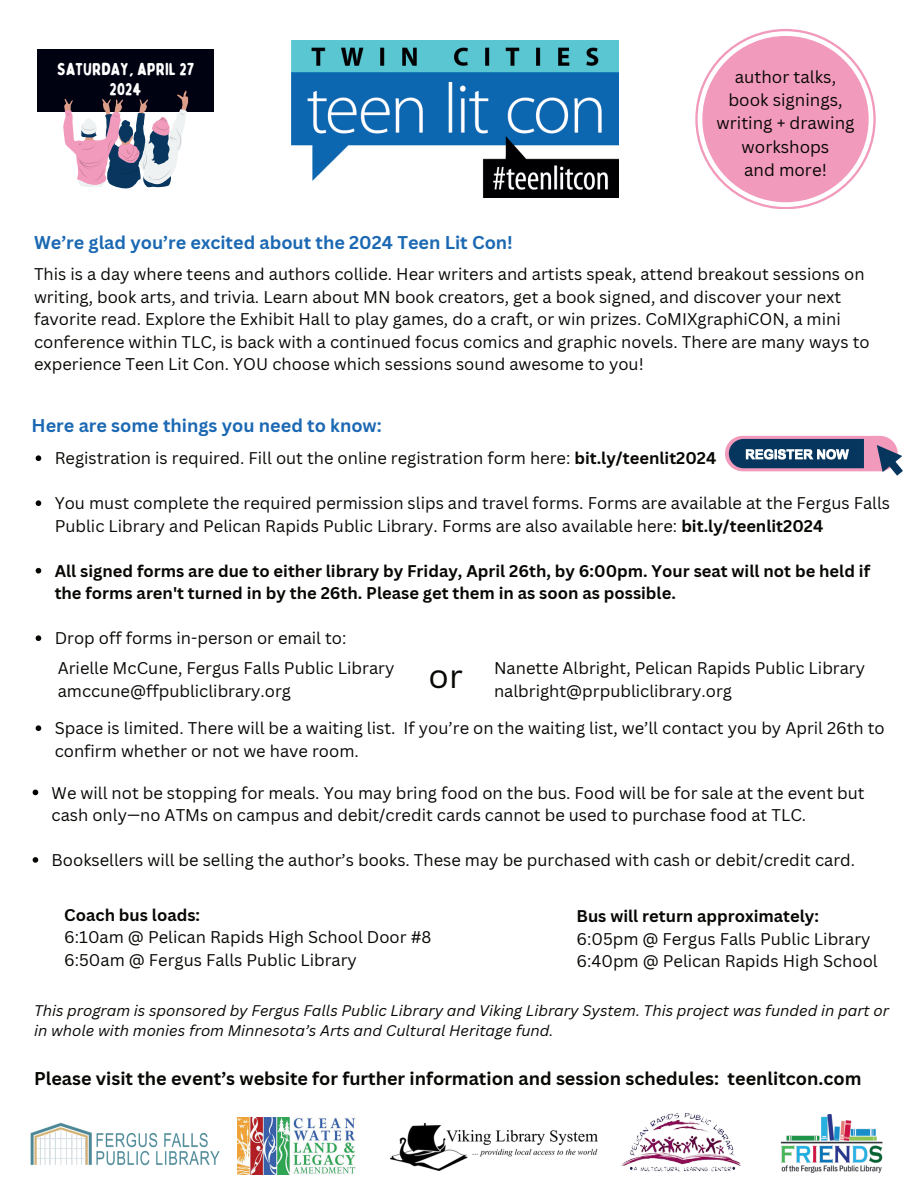
<style>
.page{position:relative;width:918px;height:1188px;background:#fff}
.page>*{position:absolute;margin:0;border:0;box-sizing:border-box;transform-origin:0 0}
.t1{font:700 18px "Canva Sans";color:#080704}
.t2{font:700 18px "Canva Sans";color:#1b68b3}
.t3{font:17.4px/19.6px "Bobby Jones Soft";color:#fff;text-align:center}
.t4{font:16.95px/23.4px "Canva Sans";color:#080704;text-align:center}
.t5{font:16.5px/22.5px "Canva Sans";color:#080704}
.t6{font:700 16.5px/22.5px "Canva Sans";color:#080704}
.t7{font:italic 15px/20.2px "Canva Sans";color:#080704}
.s1{font-weight:700}
</style>
<div class="page">
<svg style="left:695px;top:29px;width:180px;height:180px"></svg>
<div style="left:702px;top:36px;width:167px;height:166px;background:#f29abc;border-radius:50%"></div>
<img style="left:391px;top:1123px;width:206px;height:48px">
<img style="left:781px;top:1114px;width:102px;height:59px">
<img style="left:30px;top:1122px;width:190px;height:44px">
<img style="left:621px;top:1113px;width:120px;height:59px">
<img style="left:238px;top:1118px;width:118px;height:56px">
<img style="left:292px;top:41px;width:326px;height:156px">
<div style="left:38px;top:49px;width:176px;height:63px;background:#000211"></div>
<svg style="left:63px;top:91px;width:125px;height:97px"></svg>
<svg style="left:725px;top:436px;width:173px;height:35px"></svg>
<svg style="left:877px;top:445px;width:26px;height:30px"></svg>
<svg style="left:729px;top:439px;width:137px;height:29px;background:#395c7c"></svg>
<svg style="left:36px;top:455px;width:5px;height:6px"></svg>
<svg style="left:36px;top:500px;width:5px;height:6px"></svg>
<svg style="left:36px;top:568px;width:5px;height:6px"></svg>
<svg style="left:36px;top:635px;width:5px;height:6px"></svg>
<svg style="left:36px;top:725px;width:5px;height:6px"></svg>
<svg style="left:33px;top:790px;width:5px;height:5px"></svg>
<svg style="left:33px;top:857px;width:5px;height:6px"></svg>
<p class="t3" style="left:57px;top:60px;width:139px">SATURDAY, APRIL 27<br>2024</p>
<p class="t2" style="left:34px;top:232px;width:480px">We’re glad you’re excited about the 2024 Teen Lit Con!</p>
<p class="t4" style="left:717px;top:65px;width:139px">author talks, book signings, writing + drawing workshops<br>and more!</p>
<p class="t5" style="left:34px;top:263px;width:837px">This is a day where teens and authors collide. Hear writers and artists speak, attend breakout sessions on writing, book arts, and trivia. Learn about MN book creators, get a book signed, and discover your next favorite read. Explore the Exhibit Hall to play games, do a craft, or win prizes. CoMIXgraphiCON, a mini conference within TLC, is back with a continued focus comics and graphic novels. There are many ways to experience Teen Lit Con. YOU choose which sessions sound awesome to you!</p>
<p class="t2" style="left:32px;top:415px;width:352px">Here are some things you need to know:</p>
<p class="t5" style="left:55px;top:447px;width:663px">Registration is required. Fill out the online registration form here: <span class="s1">bit.ly/teenlit2024</span></p>
<p class="t5" style="left:55px;top:492px;width:837px">You must complete the required permission slips and travel forms. Forms are available at the Fergus Falls<br>Public Library and Pelican Rapids Public Library. Forms are also available here: <span class="s1">bit.ly/teenlit2024</span></p>
<p class="t6" style="left:55px;top:560px;width:817px">All signed forms are due to either library by Friday, April 26th, by 6:00pm. Your seat will not be held if the forms aren't turned in by the 26th. Please get them in as soon as possible.</p>
<p class="t5" style="left:55px;top:627px;width:293px">Drop off forms in-person or email to:</p>
<p class="t5" style="left:58px;top:657px;width:338px">Arielle McCune, Fergus Falls Public Library amccune@ffpubliclibrary.org</p>
<p class="t5" style="left:429px;top:657px;width:438px;text-indent:65px">Nanette Albright, Pelican Rapids Public Library <sup>or</sup> nalbright@prpubliclibrary.org</p>
<p class="t5" style="left:55px;top:717px;width:832px">Space is limited. There will be a waiting list. If you’re on the waiting list, we’ll contact you by April 26th to confirm whether or not we have room.</p>
<p class="t5" style="left:52px;top:781px;width:814px">We will not be stopping for meals. You may bring food on the bus. Food will be for sale at the event but cash only—no ATMs on campus and debit/credit cards cannot be used to purchase food at TLC.</p>
<p class="t5" style="left:52px;top:849px;width:805px">Booksellers will be selling the author’s books. These may be purchased with cash or debit/credit card.</p>
<p class="t6" style="left:64px;top:904px;width:137px">Coach bus loads:</p>
<p class="t5" style="left:64px;top:926px;width:369px">6:10am @ Pelican Rapids High School Door #8<br>6:50am @ Fergus Falls Public Library</p>
<p class="t6" style="left:577px;top:905px;width:244px">Bus will return approximately:</p>
<p class="t5" style="left:577px;top:928px;width:303px">6:05pm @ Fergus Falls Public Library<br>6:40pm @ Pelican Rapids High School</p>
<p class="t7" style="left:34px;top:1001px;width:856px">This program is sponsored by Fergus Falls Public Library and Viking Library System. This project was funded in part or in whole with monies from Minnesota’s Arts and Cultural Heritage fund.</p>
<p class="t1" style="left:34px;top:1067px;width:829px">Please visit the event’s website for further information and session schedules: teenlitcon.com</p>
</div>
